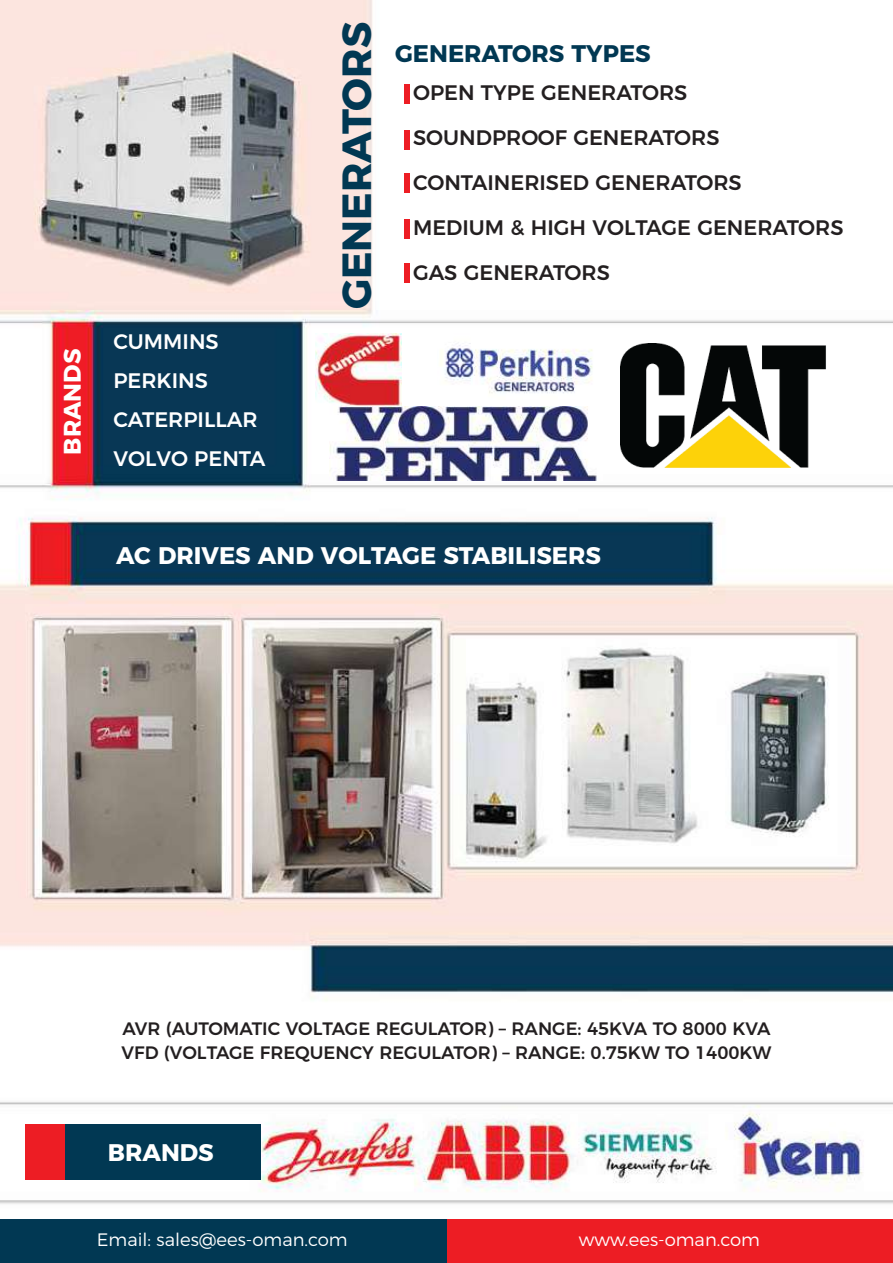
<style>
.page{position:relative;width:893px;height:1263px;background:#fff}
.page>*{position:absolute;margin:0;border:0;box-sizing:border-box;transform-origin:0 0}
.t1{font:700 40.65px "Montserrat";color:#013853}
.t2{font:700 24px "Montserrat";color:#fff}
.t3{font:700 24px "Montserrat";color:#013853}
.t4{font:500 21px/45px "Montserrat";color:#231f20}
.t5{font:500 21px/39px "Montserrat";color:#fff}
.t6{font:500 18px/24px "Montserrat";color:#231f20}
.t7{font:300 18px "Montserrat";color:#fff}
</style>
<div class="page">
<img style="left:0;top:0;width:893px;height:1204px">
<div style="left:0;top:1219px;width:893px;height:44px;background:#ed1d24"></div>
<div style="left:0;top:1219px;width:446px;height:44px;background:#013853"></div>
<img style="left:316px;top:333px;width:85px;height:74px">
<img style="left:620px;top:344px;width:207px;height:126px">
<img style="left:329px;top:407px;width:274px;height:73px">
<div style="left:404px;top:85px;width:5px;height:19px;background:#ed1d24"></div>
<div style="left:404px;top:130px;width:5px;height:19px;background:#ed1d24"></div>
<div style="left:404px;top:173px;width:5px;height:20px;background:#ed1d24"></div>
<div style="left:404px;top:219px;width:5px;height:20px;background:#ed1d24"></div>
<div style="left:404px;top:264px;width:5px;height:19px;background:#ed1d24"></div>
<img style="left:438px;top:334px;width:161px;height:66px">
<div style="left:25px;top:1124px;width:236px;height:56px;background:#013853"></div>
<div style="left:25px;top:1124px;width:40px;height:56px;background:#ed1d24"></div>
<p class="t2" style="left:53px;top:455px;width:107px;rotate:-90deg">BRANDS</p>
<p class="t5" style="left:113px;top:321px;width:154px">CUMMINS<br>PERKINS<br>CATERPILLAR<br>VOLVO PENTA</p>
<h1 class="t1" style="left:323px;top:309px;width:289px;rotate:-90deg">GENERATORS</h1>
<p class="t3" style="left:395px;top:34px;width:257px">GENERATORS TYPES</p>
<p class="t4" style="left:413px;top:68px;width:432px">OPEN TYPE GENERATORS<br>SOUNDPROOF GENERATORS<br>CONTAINERISED GENERATORS<br>MEDIUM &amp; HIGH VOLTAGE GENERATORS<br>GAS GENERATORS</p>
<p class="t2" style="left:116px;top:536px;width:486px">AC DRIVES AND VOLTAGE STABILISERS</p>
<p class="t6" style="left:122px;top:1015px;width:651px">AVR (AUTOMATIC VOLTAGE REGULATOR) – RANGE: 45KVA TO 8000 KVA<br>VFD (VOLTAGE FREQUENCY REGULATOR) – RANGE: 0.75KW TO 1400KW</p>
<p class="t2" style="left:108px;top:1133px;width:107px">BRANDS</p>
<p class="t7" style="left:97px;top:1225px;width:252px">Email: sales@ees-oman.com</p>
<p class="t7" style="left:579px;top:1225px;width:183px">www.ees-oman.com</p>
</div>
